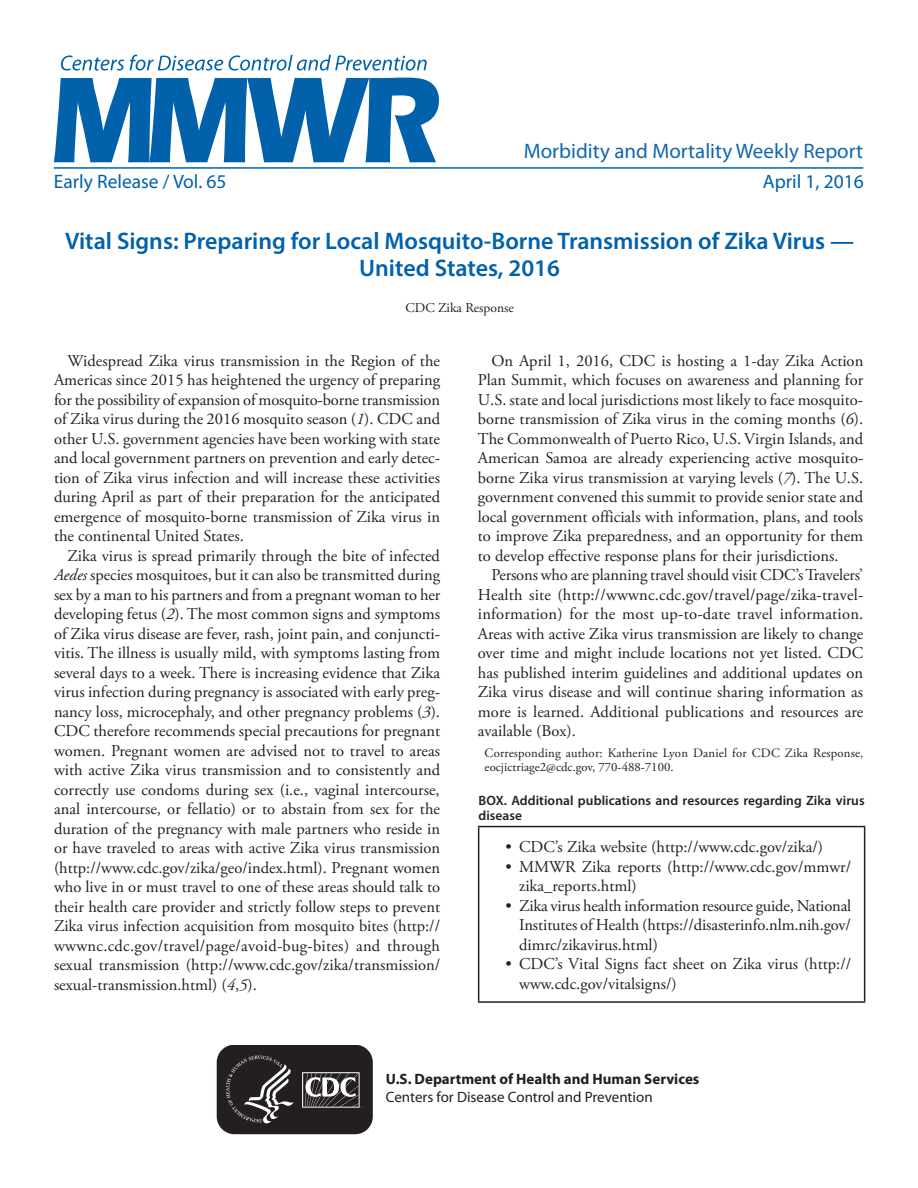
<style>
.page{position:relative;width:918px;height:1188px;background:#fff}
.page>*{position:absolute;margin:0;border:0;box-sizing:border-box;transform-origin:0 0}
.Report_Title{font:600 24px/27px "Myriad Pro";color:#0161ab;text-align:center}
.t1{font:21px "Myriad Pro";color:#1167af}
.cover_date_vol{font:19.5px "Myriad Pro";color:#0161ab}
.Paragraph{font:16.5px/19.5px "Adobe Garamond Pro";color:#231f20;text-align:justify}
.t2{font:700 15px/18px "Myriad Pro";color:#231f20}
.Box_Title{font:600 13.5px/15px "Myriad Pro";letter-spacing:.005em;color:#231f20}
.Author_Names{font:13.5px "Adobe Garamond Pro";color:#231f20}
.Corresponding_Author{font:12.75px/14.2px "Adobe Garamond Pro";letter-spacing:.015em;color:#231f20}
.s1{font-style:italic}
.s2{font-weight:400}
</style>
<div class="page">
<svg style="left:216px;top:1046px;width:157px;height:89px;background:#403d3e"></svg>
<hr style="left:54px;top:167px;width:809px;height:2px;background:#0161ab">
<svg style="left:54px;top:78px;width:385px;height:84px"></svg>
<svg style="left:61px;top:55px;width:366px;height:16px"></svg>
<hr style="left:478px;top:826px;width:387px;height:1px;background:#231f20">
<hr style="left:478px;top:827px;width:1px;height:174px;background:#231f20">
<hr style="left:864px;top:827px;width:1px;height:174px;background:#231f20">
<hr style="left:478px;top:1001px;width:387px;height:2px;background:#231f20">
<p class="t1" style="left:524px;top:138px;width:341px">Morbidity and Mortality Weekly Report</p>
<p class="cover_date_vol" style="left:54px;top:169px;width:174px">Early Release / Vol. 65</p>
<p class="cover_date_vol" style="left:763px;top:169px;width:102px">April 1, 2016</p>
<p class="Report_Title" style="left:65px;top:227px;width:790px">Vital Signs: Preparing for Local Mosquito-Borne Transmission of Zika Virus —<br>United States, 2016</p>
<p class="Author_Names" style="left:405px;top:300px;width:110px">CDC Zika Response</p>
<p class="Paragraph" style="left:54px;top:352px;width:388px;text-indent:14px">Widespread Zika virus transmission in the Region of the Americas since 2015 has heightened the urgency of preparing for the possibility of expansion of mosquito-borne transmission of Zika virus during the 2016 mosquito season (<span class="s1">1</span>). CDC and other U.S. government agencies have been working with state and local government partners on prevention and early detec&shy;tion of Zika virus infection and will increase these activities during April as part of their preparation for the anticipated emergence of mosquito-borne transmission of Zika virus in the continental United States.</p>
<p class="Paragraph" style="left:54px;top:547px;width:388px;text-indent:14px">Zika virus is spread primarily through the bite of infected <span class="s1">Aedes</span> species mosquitoes, but it can also be transmitted during sex by a man to his partners and from a pregnant woman to her developing fetus (<span class="s1">2</span>). The most common signs and symptoms of Zika virus disease are fever, rash, joint pain, and conjuncti&shy;vitis. The illness is usually mild, with symptoms lasting from several days to a week. There is increasing evidence that Zika virus infection during pregnancy is associated with early preg&shy;nancy loss, microcephaly, and other pregnancy problems (<span class="s1">3</span>).<br>CDC therefore recommends special precautions for pregnant women. Pregnant women are advised not to travel to areas with active Zika virus transmission and to consistently and correctly use condoms during sex (i.e., vaginal intercourse, anal intercourse, or fellatio) or to abstain from sex for the duration of the pregnancy with male partners who reside in or have traveled to areas with active Zika virus transmission (http://www.cdc.gov/zika/geo/index.html). Pregnant women who live in or must travel to one of these areas should talk to their health care provider and strictly follow steps to prevent Zika virus infection acquisition from mosquito bites (http:// wwwnc.cdc.gov/travel/page/avoid-bug-bites) and through sexual transmission (http://www.cdc.gov/zika/transmission/ sexual-transmission.html) (<span class="s1">4</span>,<span class="s1">5</span>).</p>
<p class="Paragraph" style="left:478px;top:351px;width:387px;text-indent:14px">On April 1, 2016, CDC is hosting a 1-day Zika Action Plan Summit, which focuses on awareness and planning for U.S. state and local jurisdictions most likely to face mosquito&shy;borne transmission of Zika virus in the coming months (<span class="s1">6</span>).<br>The Commonwealth of Puerto Rico, U.S. Virgin Islands, and American Samoa are already experiencing active mosquito&shy;borne Zika virus transmission at varying levels (<span class="s1">7</span>). The U.S. government convened this summit to provide senior state and local government officials with information, plans, and tools to improve Zika preparedness, and an opportunity for them to develop effective response plans for their jurisdictions.</p>
<p class="Paragraph" style="left:478px;top:566px;width:387px;text-indent:14px">Persons who are planning travel should visit CDC’s Travelers’ Health site (http://wwwnc.cdc.gov/travel/page/zika-travel&shy;information) for the most up-to-date travel information.<br>Areas with active Zika virus transmission are likely to change over time and might include locations not yet listed. CDC has published interim guidelines and additional updates on Zika virus disease and will continue sharing information as more is learned. Additional publications and resources are available (Box).</p>
<p class="Corresponding_Author" style="left:485px;top:747px;width:380px">Corresponding author: Katherine Lyon Daniel for CDC Zika Response, eocjictriage2@cdc.gov, 770-488-7100.</p>
<p class="Box_Title" style="left:479px;top:792px;width:387px">BOX. Additional publications and resources regarding Zika virus disease</p>
<p class="Paragraph" style="left:506px;top:838px;width:319px">• CDC’s Zika website (http://www.cdc.gov/zika/)</p>
<p class="Paragraph" style="left:519px;top:857px;width:333px;text-indent:-14px">• MMWR Zika reports (http://www.cdc.gov/mmwr/ zika_reports.html)</p>
<p class="Paragraph" style="left:519px;top:896px;width:334px;text-indent:-14px">• Zika virus health information resource guide, National Institutes of Health (https://disasterinfo.nlm.nih.gov/ dimrc/zikavirus.html)</p>
<p class="Paragraph" style="left:519px;top:955px;width:333px;text-indent:-14px">• CDC’s Vital Signs fact sheet on Zika virus (http:// www.cdc.gov/vitalsigns/)</p>
<p class="t2" style="left:386px;top:1069px;width:315px">U.S. Department of Health and Human Services<br><span class="s2">Centers for Disease Control and Prevention</span></p>
</div>
